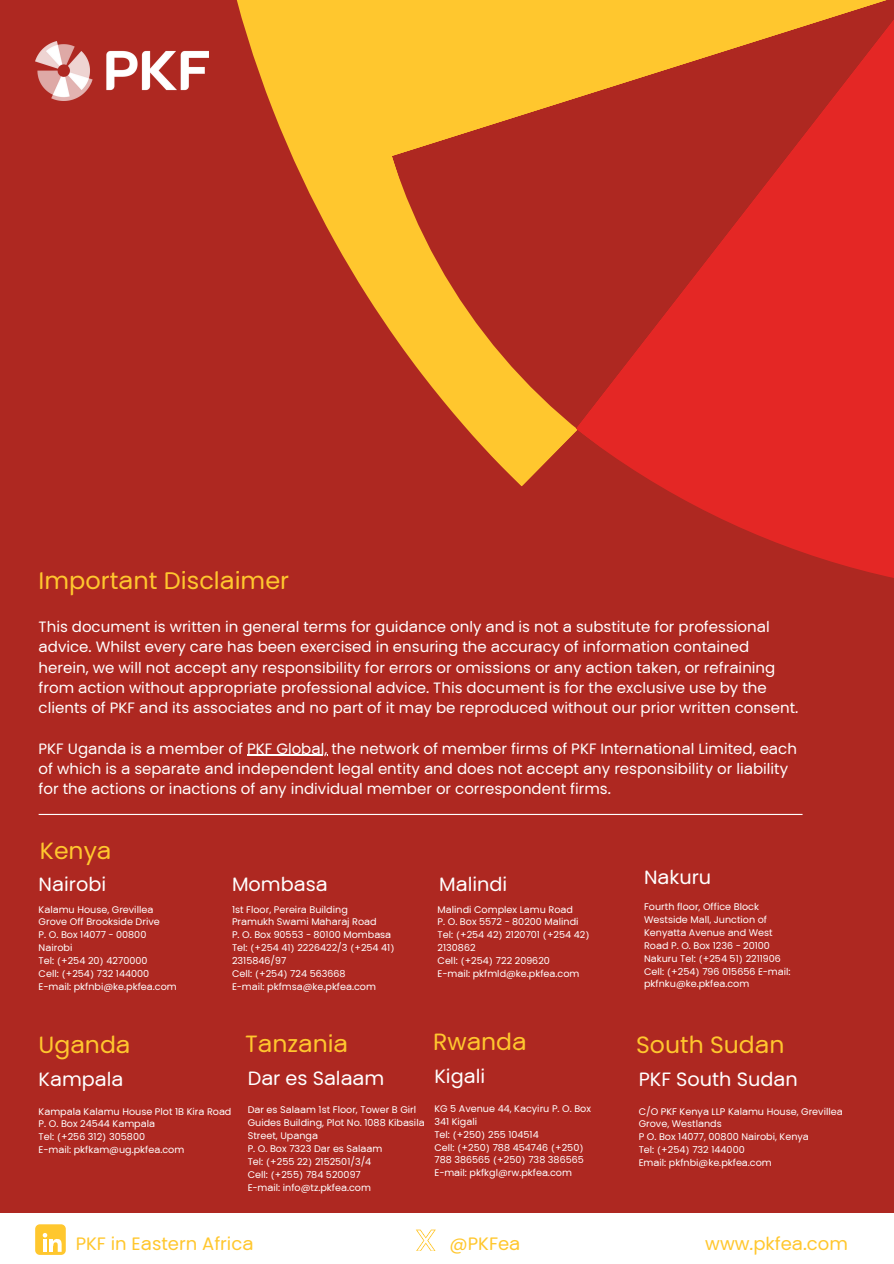
<style>
.page{position:relative;width:894px;height:1264px;background:#fff}
.page>*{position:absolute;margin:0;border:0;box-sizing:border-box;transform-origin:0 0}
.t1{font:24px "PKF Global Sans";color:#ffc72e}
.t2{font:23.55px "PKF Global Sans";color:#ffc72e}
.t3{font:19.2px "PKF Global Sans";color:#fff}
.t4{font:18px "PKF Global Sans";color:#ffc72e}
.t5{font:15px/20.2px "PKF Global Sans";color:#fff}
.t6{font:9.6px/12.9px "PKF Global Sans";color:#fff}
</style>
<div class="page">
<div style="left:0;top:0;width:893px;height:1263px;background:#ae2821"></div>
<div style="left:0;top:1212px;width:893px;height:51px;background:#fff"></div>
<div style="left:35px;top:1224px;width:31px;height:30px;background:#ffc72e;border-radius:5px"></div>
<svg style="left:43px;top:1233px;width:19px;height:18px"></svg>
<svg style="left:416px;top:1229px;width:20px;height:21px"></svg>
<hr style="left:39px;top:813px;width:763px;height:2px;background:#fff">
<hr style="left:247px;top:754px;width:80px;height:2px;background:#fff">
<svg style="left:35px;top:0;width:356px;height:332px"></svg>
<svg style="left:391px;top:0;width:184px;height:487px"></svg>
<svg style="left:575px;top:0;width:318px;height:578px;fill:#e42725"></svg>
<p class="t1" style="left:39px;top:563px;width:252px">Important Disclaimer</p>
<p class="t5" style="left:39px;top:616px;width:761px">This document is written in general terms for guidance only and is not a substitute for professional advice. Whilst every care has been exercised in ensuring the accuracy of information contained herein, we will not accept any responsibility for errors or omissions or any action taken, or refraining from action without appropriate professional advice. This document is for the exclusive use by the clients of PKF and its associates and no part of it may be reproduced without our prior written consent.</p>
<p class="t5" style="left:39px;top:738px;width:759px">PKF Uganda is a member of PKF Global, the network of member firms of PKF International Limited, each</p>
<h2 class="t5" style="left:39px;top:758px;width:750px">of which is a separate and independent legal entity and does not accept any responsibility or liability for the actions or inactions of any individual member or correspondent firms.</h2>
<h3 class="t2" style="left:40px;top:834px;width:73px">Kenya</h3>
<h3 class="t3" style="left:39px;top:871px;width:69px">Nairobi</h3>
<h1 class="t3" style="left:232px;top:871px;width:97px">Mombasa</h1>
<h2 class="t3" style="left:439px;top:871px;width:70px">Malindi</h2>
<h2 class="t6" style="left:39px;top:902px;width:123px">Kalamu House, Grevillea<br>Grove Off Brookside Drive</h2>
<p class="t6" style="left:39px;top:928px;width:109px">P. O. Box 14077 - 00800<br>Nairobi</p>
<p class="t6" style="left:39px;top:954px;width:110px">Tel: (+254 20) 4270000</p>
<p class="t6" style="left:39px;top:967px;width:112px">Cell: (+254) 732 144000</p>
<p class="t6" style="left:39px;top:979px;width:140px">E-mail: pkfnbi@ke.pkfea.com</p>
<p class="t6" style="left:232px;top:902px;width:117px">1st Floor, Pereira Building</p>
<p class="t6" style="left:232px;top:915px;width:146px">Pramukh Swami Maharaj Road</p>
<p class="t6" style="left:232px;top:928px;width:161px">P. O. Box 90553 - 80100 Mombasa</p>
<p class="t6" style="left:232px;top:941px;width:164px">Tel: (+254 41) 2226422/3 (+254 41)<br>2315846/97</p>
<p class="t6" style="left:232px;top:967px;width:115px">Cell: (+254) 724 563668</p>
<p class="t6" style="left:232px;top:979px;width:145px">E-mail: pkfmsa@ke.pkfea.com</p>
<p class="t6" style="left:437px;top:902px;width:137px">Malindi Complex Lamu Road</p>
<p class="t6" style="left:437px;top:915px;width:154px">P. O. Box 5572 - 80200 Malindi<br>Tel: (+254 42) 2120701 (+254 42)<br>2130862</p>
<p class="t6" style="left:437px;top:954px;width:114px">Cell: (+254) 722 209620</p>
<p class="t6" style="left:437px;top:967px;width:143px">E-mail: pkfmld@ke.pkfea.com</p>
<h1 class="t2" style="left:39px;top:1027px;width:93px">Uganda</h1>
<h2 class="t3" style="left:39px;top:1065px;width:86px">Kampala</h2>
<p class="t6" style="left:39px;top:1104px;width:194px">Kampala Kalamu House Plot 1B Kira Road<br>P. O. Box 24544 Kampala</p>
<p class="t6" style="left:39px;top:1130px;width:108px">Tel: (+256 312) 305800</p>
<p class="t6" style="left:39px;top:1143px;width:147px">E-mail: pkfkam@ug.pkfea.com</p>
<p class="t2" style="left:245px;top:1027px;width:104px">Tanzania</p>
<h1 class="t3" style="left:248px;top:1064px;width:138px">Dar es Salaam</h1>
<h1 class="t6" style="left:248px;top:1103px;width:178px">Dar es Salaam 1st Floor, Tower B Girl<br>Guides Building, Plot No. 1088 Kibasila<br>Street, Upanga</h1>
<h1 class="t6" style="left:248px;top:1142px;width:136px">P. O. Box 7323 Dar es Salaam</h1>
<h2 class="t6" style="left:248px;top:1154px;width:125px">Tel: (+255 22) 2152501/3/4</h2>
<p class="t6" style="left:248px;top:1167px;width:115px">Cell: (+255) 784 520097</p>
<p class="t6" style="left:248px;top:1180px;width:125px">E-mail: info@tz.pkfea.com</p>
<p class="t2" style="left:433px;top:1025px;width:95px">Rwanda</p>
<h2 class="t3" style="left:434px;top:1062px;width:52px">Kigali</h2>
<p class="t6" style="left:434px;top:1102px;width:158px">KG 5 Avenue 44, Kacyiru P. O. Box<br>341 Kigali</p>
<p class="t6" style="left:434px;top:1127px;width:106px">Tel: (+250) 255 104514</p>
<p class="t6" style="left:434px;top:1140px;width:151px">Cell: (+250) 788 454746 (+250)<br>788 386565 (+250) 738 386565</p>
<p class="t6" style="left:434px;top:1166px;width:139px">E-mail: pkfkgl@rw.pkfea.com</p>
<h2 class="t3" style="left:644px;top:863px;width:69px">Nakuru</h2>
<p class="t6" style="left:644px;top:900px;width:148px">Fourth floor, Office Block<br>Westside Mall, Junction of<br>Kenyatta Avenue and West<br>Road P. O. Box 1236 - 20100<br>Nakuru Tel: (+254 51) 2211906<br>Cell: (+254) 796 015656 E-mail: pkfnku@ke.pkfea.com</p>
<h2 class="t2" style="left:636px;top:1027px;width:150px">South Sudan</h2>
<p class="t3" style="left:638px;top:1065px;width:160px">PKF South Sudan</p>
<p class="t6" style="left:638px;top:1104px;width:205px">C/O PKF Kenya LLP Kalamu House, Grevillea<br>Grove, Westlands</p>
<p class="t6" style="left:638px;top:1130px;width:172px">P O. Box 14077, 00800 Nairobi, Kenya</p>
<p class="t6" style="left:638px;top:1143px;width:108px">Tel: (+254) 732 144000</p>
<p class="t6" style="left:638px;top:1156px;width:135px">Email: pkfnbi@ke.pkfea.com</p>
<h2 class="t4" style="left:76px;top:1230px;width:179px">PKF in Eastern Africa</h2>
<h1 class="t4" style="left:449px;top:1230px;width:72px">@PKFea</h1>
<p class="t4" style="left:705px;top:1230px;width:144px">www.pkfea.com</p>
</div>
